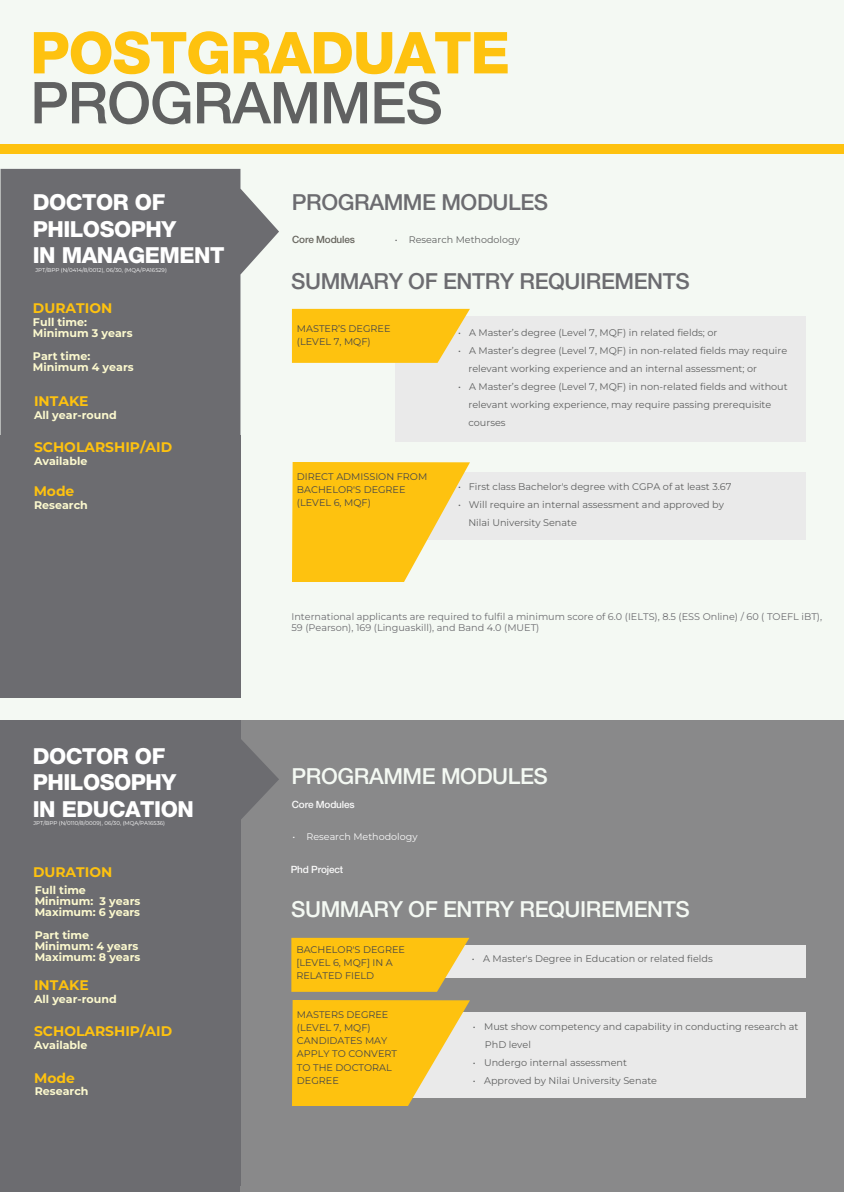
<style>
.page{position:relative;width:844px;height:1192px;background:#fff}
.page>*{position:absolute;margin:0;border:0;box-sizing:border-box;transform-origin:0 0}
.t1{font:800 57.8px "Helvetica Neue LT Std";letter-spacing:-.02em;color:#fec20f}
.t2{font:500 57.8px "Helvetica Neue LT Std";letter-spacing:-.02em;color:#606161}
.t3{font:800 22.2px/26.6px "Helvetica Neue LT Std";letter-spacing:-.02em;color:#fff}
.t4{font:500 22.2px "Helvetica Neue LT Std";letter-spacing:-.02em;color:#6c6c70}
.t5{font:500 22.2px "Helvetica Neue LT Std";letter-spacing:-.02em;color:#f4f9f3}
.t6{font:700 13.8px "Montserrat";color:#fec20f}
.t7{font:700 11px/11.2px "Montserrat";color:#fcf9ce}
.t8{font:500 10px "Helvetica Neue LT Std";letter-spacing:-.02em;color:#f9f9f9}
.t9{font:500 10px "Helvetica Neue LT Std";letter-spacing:-.02em;color:#68665f}
.t10{font:100 9.6px/18px "Montserrat";color:#606161}
.t11{font:100 9.6px/13.2px "Montserrat";color:#474748}
.t12{font:100 9.6px/11.6px "Montserrat";color:#6c6c70}
.t13{font:9.6px "Montserrat";color:#606161}
.t14{font:9.6px "Montserrat";color:#f9f9f9}
.t15{font:5.6px "Montserrat";color:#fff}
</style>
<div class="page">
<div style="left:0;top:720px;width:844px;height:472px;background:#89898a"></div>
<div style="left:0;top:0;width:844px;height:718px;background:#f4f9f3"></div>
<div style="left:0;top:436px;width:241px;height:750px;background:#6c6c70"></div>
<svg style="left:1px;top:169px;width:278px;height:267px;background:#7b7b7e"></svg>
<div style="left:396px;top:317px;width:410px;height:125px;background:#eaeaea"></div>
<svg style="left:292px;top:309px;width:178px;height:54px;background:#fcc522"></svg>
<div style="left:396px;top:473px;width:410px;height:67px;background:#eaeaea"></div>
<svg style="left:292px;top:462px;width:178px;height:120px"></svg>
<div style="left:0;top:144px;width:844px;height:10px;background:#fec20f"></div>
<svg style="left:241px;top:739px;width:38px;height:80px"></svg>
<div style="left:0;top:965px;width:240px;height:227px;background:#6c6c70"></div>
<div style="left:0;top:698px;width:844px;height:22px;background:#f4f9f3"></div>
<div style="left:395px;top:1012px;width:411px;height:86px;background:#eaeaea"></div>
<div style="left:395px;top:946px;width:411px;height:32px;background:#eaeaea"></div>
<svg style="left:291px;top:938px;width:178px;height:54px;background:#f7c11e"></svg>
<svg style="left:292px;top:1000px;width:178px;height:106px"></svg>
<h1 class="t1" style="left:30px;top:18px;width:481px">POSTGRADUATE</h1>
<h1 class="t2" style="left:30px;top:68px;width:414px">PROGRAMMES</h1>
<h2 class="t3" style="left:33px;top:189px;width:193px">DOCTOR OF<br>PHILOSOPHY<br>IN MANAGEMENT</h2>
<p class="t15" style="left:36px;top:266px;width:133px">JPT/BPP (N/0414/8/0012), 06/30, (MQA/PA16529)</p>
<h3 class="t6" style="left:33px;top:298px;width:81px">DURATION</h3>
<p class="t7" style="left:33px;top:316px;width:101px">Full time:<br>Minimum 3 years</p>
<p class="t7" style="left:33px;top:349px;width:102px">Part time:<br>Minimum 4 years</p>
<h3 class="t6" style="left:34px;top:391px;width:56px">INTAKE</h3>
<p class="t7" style="left:34px;top:409px;width:84px">All year-round</p>
<h3 class="t6" style="left:34px;top:437px;width:140px">SCHOLARSHIP/AID</h3>
<p class="t7" style="left:34px;top:455px;width:55px">Available</p>
<h3 class="t6" style="left:34px;top:481px;width:42px">Mode</h3>
<p class="t7" style="left:34px;top:498px;width:55px">Research</p>
<h2 class="t3" style="left:33px;top:742px;width:163px">DOCTOR OF<br>PHILOSOPHY<br>IN EDUCATION</h2>
<p class="t15" style="left:34px;top:820px;width:133px">JPT/BPP (N/0110/8/0009), 06/30, (MQA/PA16536)</p>
<h3 class="t6" style="left:33px;top:862px;width:81px">DURATION</h3>
<p class="t7" style="left:35px;top:884px;width:107px">Full time<br>Minimum: 3 years<br>Maximum: 6 years</p>
<p class="t7" style="left:35px;top:929px;width:107px">Part time<br>Minimum: 4 years<br>Maximum: 8 years</p>
<h3 class="t6" style="left:34px;top:975px;width:56px">INTAKE</h3>
<p class="t7" style="left:34px;top:993px;width:84px">All year-round</p>
<h3 class="t6" style="left:34px;top:1021px;width:140px">SCHOLARSHIP/AID</h3>
<p class="t7" style="left:34px;top:1039px;width:55px">Available</p>
<h3 class="t6" style="left:34px;top:1068px;width:42px">Mode</h3>
<p class="t7" style="left:35px;top:1085px;width:55px">Research</p>
<h2 class="t4" style="left:292px;top:189px;width:258px">PROGRAMME MODULES</h2>
<p class="t9" style="left:292px;top:233px;width:64px">Core Modules</p>
<p class="t13" style="left:395px;top:233px;width:127px">• Research Methodology</p>
<h2 class="t4" style="left:291px;top:267px;width:400px">SUMMARY OF ENTRY REQUIREMENTS</h2>
<p class="t11" style="left:297px;top:321px;width:95px">MASTER’S DEGREE (LEVEL 7, MQF)</p>
<p class="t10" style="left:458px;top:324px;width:261px">• A Master’s degree (Level 7, MQF) in related fields; or</p>
<p class="t10" style="left:468px;top:342px;width:320px;text-indent:-10px">• A Master’s degree (Level 7, MQF) in non-related fields may require relevant working experience and an internal assessment; or</p>
<p class="t10" style="left:468px;top:378px;width:321px;text-indent:-10px">• A Master’s degree (Level 7, MQF) in non-related fields and without relevant working experience, may require passing prerequisite courses</p>
<p class="t11" style="left:297px;top:469px;width:132px">DIRECT ADMISSION FROM<br>BACHELOR'S DEGREE (LEVEL 6, MQF)</p>
<p class="t10" style="left:458px;top:478px;width:275px">• First class Bachelor's degree with CGPA of at least 3.67</p>
<p class="t10" style="left:468px;top:496px;width:257px;text-indent:-10px">• Will require an internal assessment and approved by<br>Nilai University Senate</p>
<p class="t12" style="left:291px;top:610px;width:532px">International applicants are required to fulfil a minimum score of 6.0 (IELTS), 8.5 (ESS Online) / 60 ( TOEFL iBT),<br>59 (Pearson), 169 (Linguaskill), and Band 4.0 (MUET)</p>
<h2 class="t5" style="left:292px;top:762px;width:258px">PROGRAMME MODULES</h2>
<p class="t8" style="left:292px;top:798px;width:64px">Core Modules</p>
<p class="t14" style="left:292px;top:830px;width:127px">• Research Methodology</p>
<p class="t8" style="left:291px;top:864px;width:54px">Phd Project</p>
<h2 class="t5" style="left:291px;top:895px;width:400px">SUMMARY OF ENTRY REQUIREMENTS</h2>
<p class="t11" style="left:296px;top:942px;width:110px">BACHELOR'S DEGREE [LEVEL 6, MQF] IN A<br>RELATED FIELD</p>
<p class="t10" style="left:472px;top:950px;width:242px">• A Master's Degree in Education or related fields</p>
<p class="t11" style="left:297px;top:1007px;width:102px">MASTERS DEGREE (LEVEL 7, MQF)<br>CANDIDATES MAY<br>APPLY TO CONVERT<br>TO THE DOCTORAL<br>DEGREE</p>
<p class="t10" style="left:485px;top:1017px;width:315px;text-indent:-12px">• Must show competency and capability in conducting research at<br>PhD level</p>
<p class="t10" style="left:473px;top:1053px;width:156px">• Undergo internal assessment</p>
<p class="t10" style="left:473px;top:1071px;width:186px">• Approved by Nilai University Senate</p>
</div>
